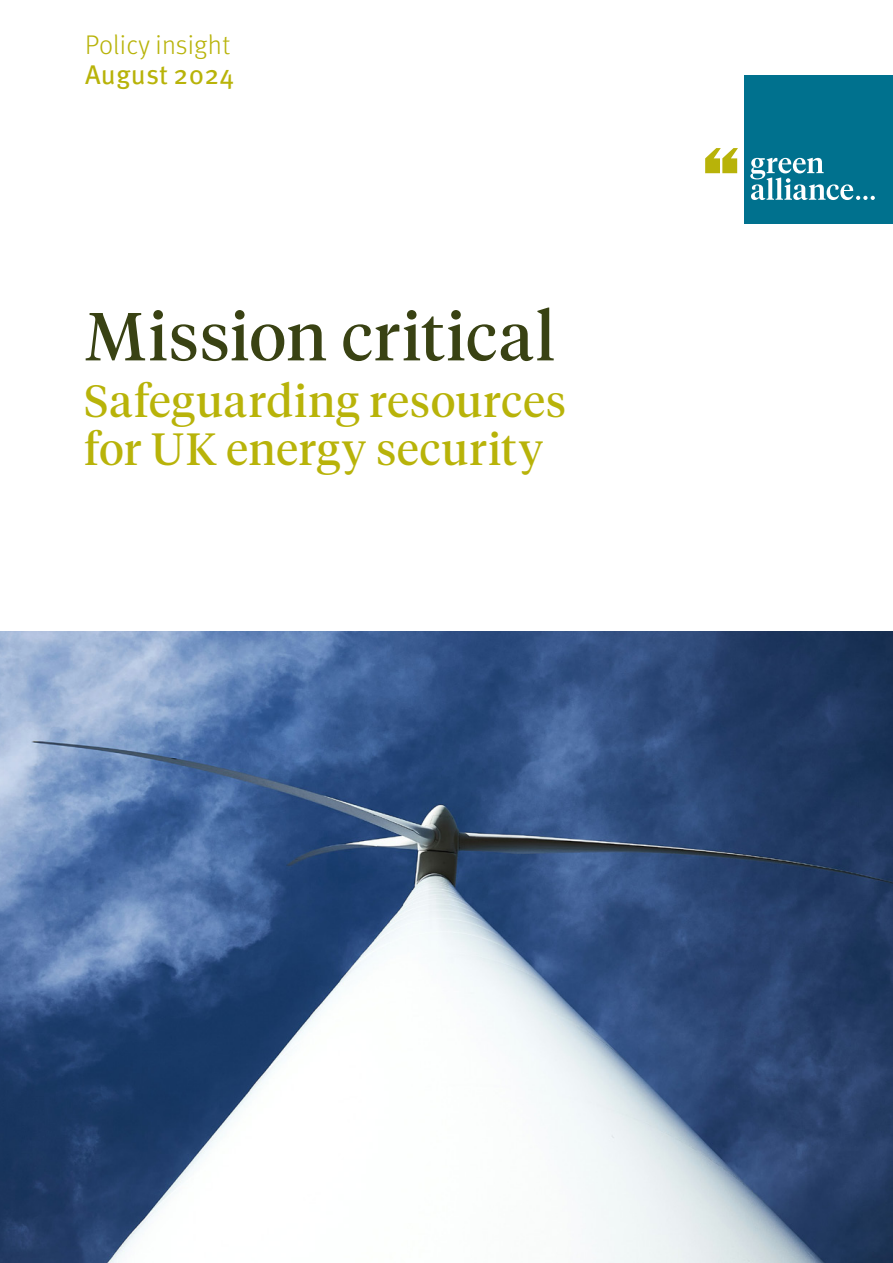
<style>
.page{position:relative;width:893px;height:1263px;background:#fff}
.page>*{position:absolute;margin:0;border:0;box-sizing:border-box;transform-origin:0 0}
.Cover_Title{font:67.5px "Tiempos Headline";letter-spacing:.02em;color:#394213}
.Cover_sub_title{font:45px/48px "Tiempos Headline";letter-spacing:.03em;color:#b8b309}
.t1{font:300 27px "Meta Pro";letter-spacing:.01em;color:#b8b309}
.Cover_date{font:27px "Meta Pro";letter-spacing:.01em;color:#b8b309}
</style>
<div class="page">
<img style="left:0;top:631px;width:893px;height:632px">
<div style="left:744px;top:75px;width:149px;height:149px;background:#00718e"></div>
<svg style="left:705px;top:148px;width:33px;height:25px"></svg>
<svg style="left:750px;top:158px;width:125px;height:42px"></svg>
<p class="t1" style="left:85px;top:26px;width:147px">Policy insight</p>
<p class="Cover_date" style="left:85px;top:54px;width:151px">August 2024</p>
<p class="Cover_Title" style="left:85px;top:290px;width:472px">Mission critical</p>
<p class="Cover_sub_title" style="left:85px;top:375px;width:483px">Safeguarding resources for UK energy security</p>
</div>
